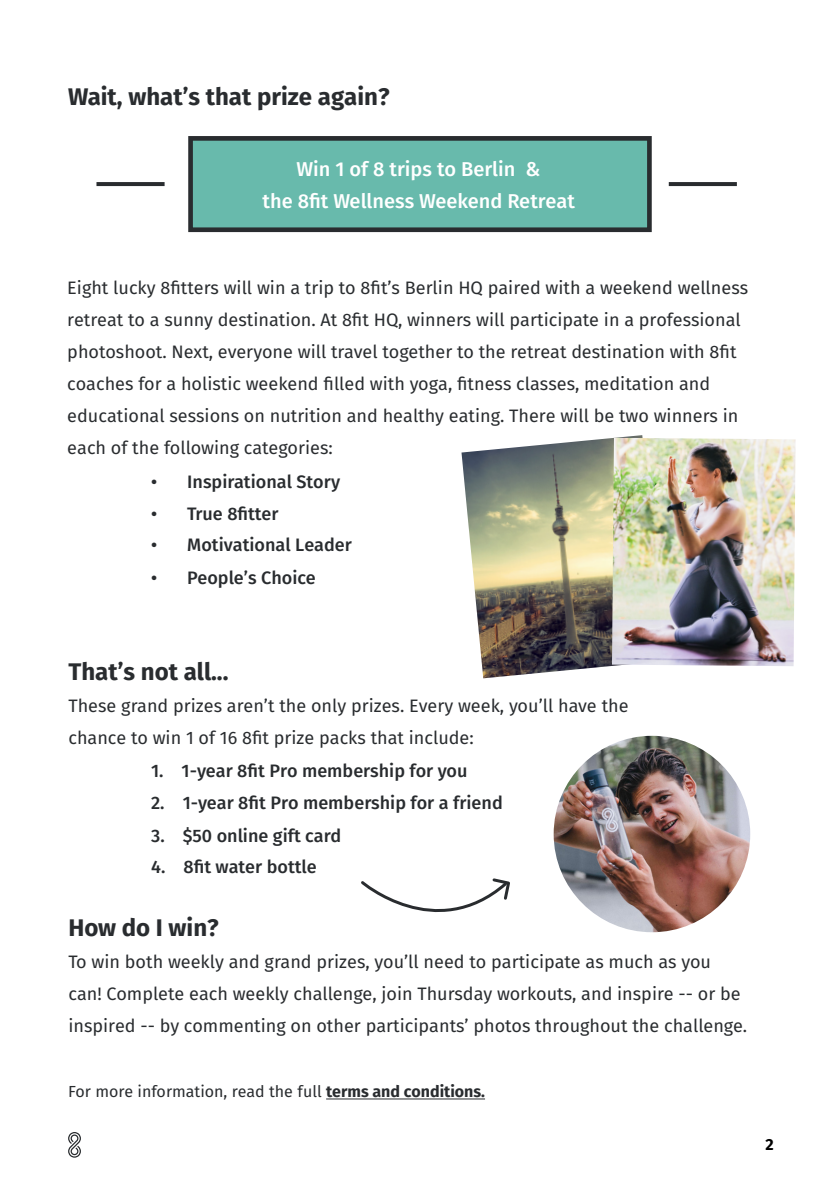
<style>
.page{position:relative;width:840px;height:1191px;background:#fff}
.page>*{position:absolute;margin:0;border:0;box-sizing:border-box;transform-origin:0 0}
.t1{font:700 24px "Fira Sans";color:#292c2f}
.t2{font:500 20px/32px "Fira Sans";color:#fff;text-align:center}
.t3{font:18px/32px "Fira Sans";color:#292c2f}
.t4{font:500 18px "Fira Sans";color:#292c2f}
.t5{font:16px "Fira Sans";color:#292c2f}
.t6{font:700 16px "Fira Sans";color:#000}
.s1{font-weight:700}
</style>
<div class="page">
<img style="left:461px;top:435px;width:182px;height:243px">
<div style="left:188px;top:136px;width:463px;height:96px;background:#68baac;border:5px solid #292c2f"></div>
<img style="left:611px;top:438px;width:184px;height:228px">
<hr style="left:326px;top:1098px;width:159px;height:1px;background:#292c2f">
<img style="left:553px;top:736px;width:196px;height:196px;border-radius:98px">
<svg style="left:361px;top:878px;width:149px;height:35px"></svg>
<svg style="left:96px;top:182px;width:68px;height:4px"></svg>
<svg style="left:668px;top:182px;width:68px;height:4px"></svg>
<svg style="left:68px;top:1132px;width:13px;height:25px"></svg>
<h1 class="t1" style="left:68px;top:79px;width:323px">Wait, what’s that prize again?</h1>
<p class="t2" style="left:262px;top:154px;width:314px">Win 1 of 8 trips to Berlin &amp;<br>the 8fit Wellness Weekend Retreat</p>
<p class="t3" style="left:67px;top:273px;width:682px">Eight lucky 8fitters will win a trip to 8fit’s Berlin HQ paired with a weekend wellness retreat to a sunny destination. At 8fit HQ, winners will participate in a professional photoshoot. Next, everyone will travel together to the retreat destination with 8fit coaches for a holistic weekend filled with yoga, fitness classes, meditation and educational sessions on nutrition and healthy eating. There will be two winners in each of the following categories:</p>
<p class="t4" style="left:151px;top:469px;width:190px">• Inspirational Story</p>
<p class="t4" style="left:151px;top:501px;width:129px">• True 8fitter</p>
<p class="t4" style="left:151px;top:532px;width:202px">• Motivational Leader</p>
<p class="t4" style="left:151px;top:565px;width:166px">• People’s Choice</p>
<h1 class="t1" style="left:68px;top:655px;width:161px">That’s not all...</h1>
<p class="t3" style="left:68px;top:690px;width:561px">These grand prizes aren’t the only prizes. Every week, you’ll have the chance to win 1 of 16 8fit prize packs that include:</p>
<p class="t4" style="left:151px;top:758px;width:318px">1. 1-year 8fit Pro membership for you</p>
<p class="t4" style="left:151px;top:789px;width:353px">2. 1-year 8fit Pro membership for a friend</p>
<p class="t4" style="left:151px;top:823px;width:192px">3. $50 online gift card</p>
<p class="t4" style="left:151px;top:853px;width:167px">4. 8fit water bottle</p>
<h1 class="t1" style="left:68px;top:910px;width:152px">How do I win?</h1>
<p class="t3" style="left:68px;top:947px;width:680px">To win both weekly and grand prizes, you’ll need to participate as much as you can! Complete each weekly challenge, join Thursday workouts, and inspire -- or be inspired -- by commenting on other participants’ photos throughout the challenge.</p>
<p class="t5" style="left:68px;top:1079px;width:418px">For more information, read the full <span class="s1">terms and conditions.</span></p>
<p class="t6" style="left:765px;top:1132px;width:10px">2</p>
</div>
